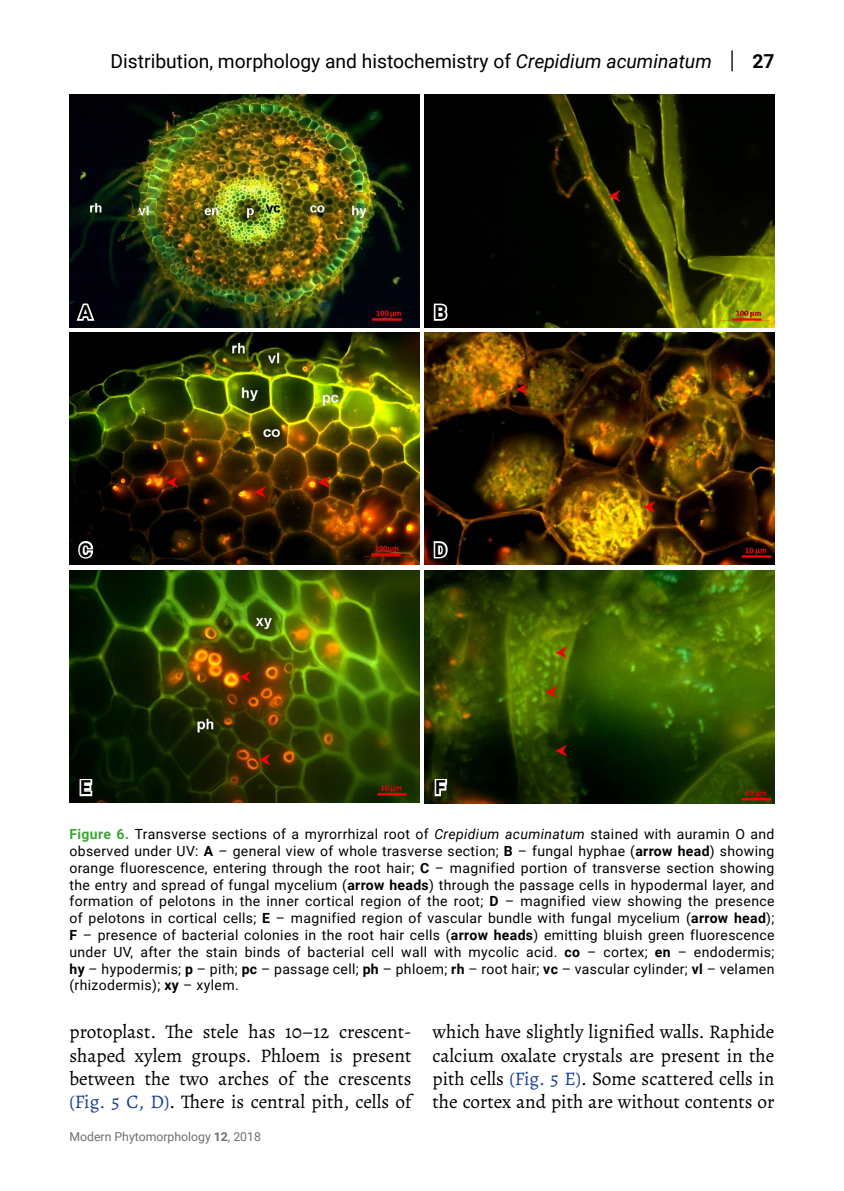
<style>
.page{position:relative;width:844px;height:1191px;background:#fff}
.page>*{position:absolute;margin:0;border:0;box-sizing:border-box;transform-origin:0 0}
.t1{font:19.25px/23.1px "Alegreya";color:#000;text-align:justify}
.t2{font:19.25px "Roboto";color:#000}
.t3{font:700 19.25px "Roboto";color:#000}
.t4{font:14px/16.8px "Roboto";letter-spacing:.025em;color:#000;text-align:justify}
.t5{font:12.25px "Roboto";color:#706f6f}
.s1{font-style:italic}
.s2{font-weight:700;color:#3fa535}
.s3{font-weight:700}
.s4{color:#164194}
</style>
<div class="page">
<svg style="left:731px;top:50px;width:1px;height:21px"></svg>
<img style="left:69px;top:94px;width:350px;height:233px">
<img style="left:424px;top:94px;width:350px;height:233px">
<img style="left:69px;top:332px;width:350px;height:233px">
<img style="left:424px;top:332px;width:350px;height:233px">
<img style="left:69px;top:570px;width:350px;height:232px">
<img style="left:424px;top:570px;width:350px;height:233px">
<svg style="left:74px;top:302px;width:23px;height:21px"></svg>
<svg style="left:76px;top:538px;width:19px;height:23px"></svg>
<svg style="left:78px;top:777px;width:16px;height:21px"></svg>
<svg style="left:432px;top:301px;width:18px;height:21px"></svg>
<svg style="left:432px;top:538px;width:18px;height:22px"></svg>
<svg style="left:433px;top:777px;width:15px;height:21px"></svg>
<h1 class="t2" style="left:111px;top:47px;width:602px">Distribution, morphology and histochemistry of <span class="s1">Crepidium acuminatum</span></h1>
<h1 class="t3" style="left:752px;top:47px;width:24px">27</h1>
<h1 class="t3" style="left:79px;top:299px;width:14px">A</h1>
<h1 class="t3" style="left:434px;top:299px;width:14px">B</h1>
<h1 class="t3" style="left:79px;top:536px;width:14px">C</h1>
<h1 class="t3" style="left:434px;top:536px;width:14px">D</h1>
<h1 class="t3" style="left:80px;top:774px;width:12px">E</h1>
<h1 class="t3" style="left:435px;top:774px;width:12px">F</h1>
<p class="t4" style="left:69px;top:825px;width:706px"><span class="s2">Figure 6.</span> Transverse sections of a myrorrhizal root of <span class="s1">Crepidium acuminatum</span> stained with auramin O and observed under UV: <span class="s3">A</span> – general view of whole trasverse section; <span class="s3">B</span> – fungal hyphae (<span class="s3">arrow head</span>) showing orange fluorescence, entering through the root hair; <span class="s3">C</span> – magnified portion of transverse section showing the entry and spread of fungal mycelium (<span class="s3">arrow heads</span>) through the passage cells in hypodermal layer, and formation of pelotons in the inner cortical region of the root; <span class="s3">D</span> – magnified view showing the presence of pelotons in cortical cells; <span class="s3">E</span> – magnified region of vascular bundle with fungal mycelium (<span class="s3">arrow head</span>); <span class="s3">F</span> – presence of bacterial colonies in the root hair cells (<span class="s3">arrow heads</span>) emitting bluish green fluorescence under UV, after the stain binds of bacterial cell wall with mycolic acid. <span class="s3">co</span> – cortex; <span class="s3">en</span> – endodermis; <span class="s3">hy</span> – hypodermis; <span class="s3">p</span> – pith; <span class="s3">pc</span> – passage cell; <span class="s3">ph</span> – phloem; <span class="s3">rh</span> – root hair; <span class="s3">vc</span> – vascular cylinder; <span class="s3">vl</span> – velamen (rhizodermis); <span class="s3">xy</span> – xylem.</p>
<h1 class="t1" style="left:69px;top:1020px;width:343px">protoplast. The stele has 10–12 crescent&shy;shaped xylem groups. Phloem is present between the two arches of the crescents <span class="s4">(Fig. 5 C, D)</span>. There is central pith, cells of</h1>
<h1 class="t1" style="left:432px;top:1020px;width:343px">which have slightly lignified walls. Raphide calcium oxalate crystals are present in the pith cells <span class="s4">(Fig. 5 E)</span>. Some scattered cells in the cortex and pith are without contents or</h1>
<p class="t5" style="left:69px;top:1127px;width:193px">Modern Phytomorphology <span class="s3">12</span>, 2018</p>
</div>
